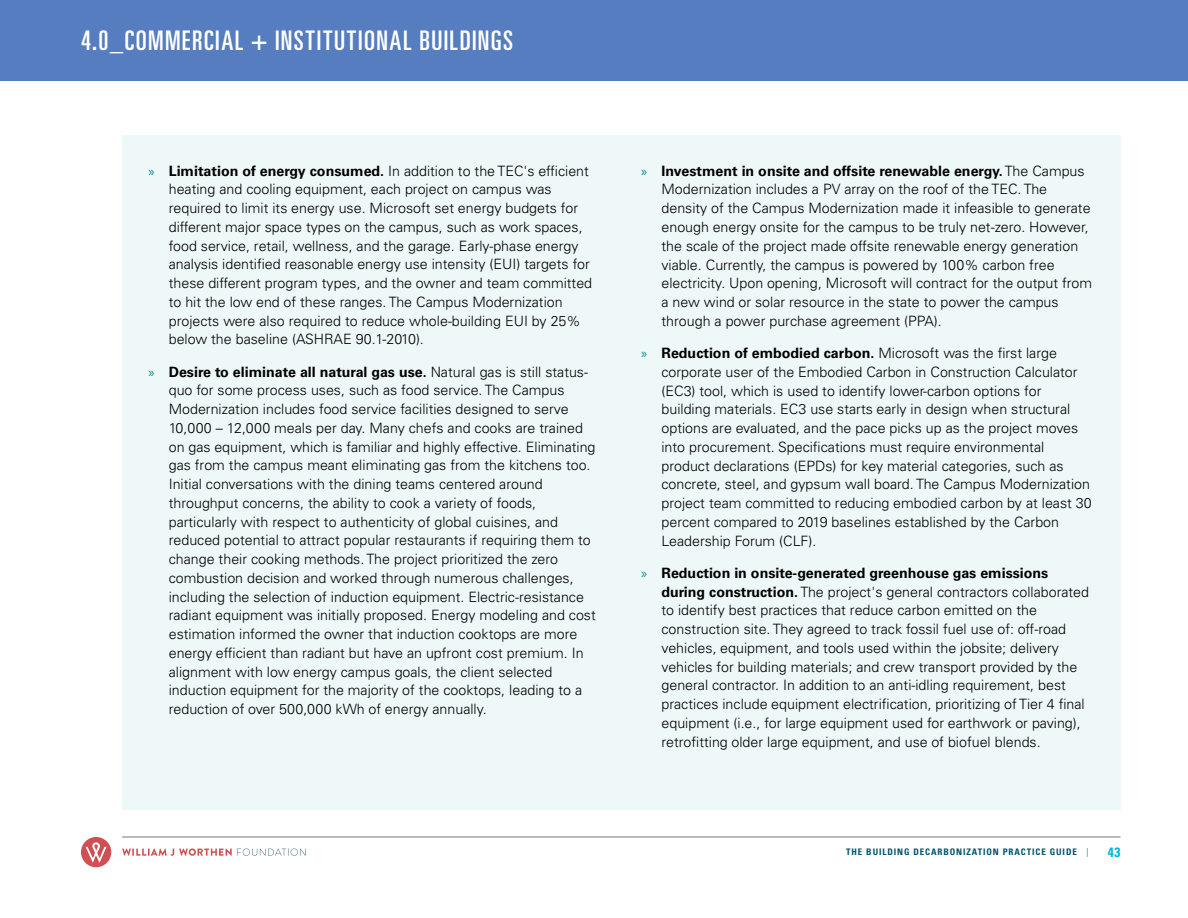
<style>
.page{position:relative;width:1188px;height:918px;background:#fff}
.page>*{position:absolute;margin:0;border:0;box-sizing:border-box;transform-origin:0 0}
.t1{font:27px "Univers LT Pro Ult Cond";letter-spacing:.055em;color:#fff}
.t2{font:300 14.25px/18.8px "Univers LT Pro 45";color:#000}
.t3{font:700 14.25px "Univers LT Pro 65";color:#000}
.t4{font:700 condensed 13.5px "Univers LT Pro";color:#00b3d8}
.t5{font:700 condensed 9px "Univers LT Pro";letter-spacing:.1em;color:#00536d}
.s1{font-family:"Myriad Pro";font-weight:400;color:#028a82}
.s2{font-family:"Univers LT Pro 65";font-weight:700}
.s3{font-family:"Univers LT Pro 45";font-weight:300}
.s4{font-weight:300}
</style>
<div class="page">
<svg style="left:81px;top:837px;width:30px;height:30px"></svg>
<svg style="left:122px;top:848px;width:184px;height:8px"></svg>
<hr style="left:122px;top:837px;width:998px;height:1px;background:#767676">
<div style="left:0;top:0;width:1188px;height:81px;background:#557dbf"></div>
<div style="left:122px;top:135px;width:998px;height:675px;background:#eff8f8"></div>
<h1 class="t1" style="left:81px;top:22px;width:434px">4.0_COMMERCIAL + INSTITUTIONAL BUILDINGS</h1>
<p class="t2" style="left:169px;top:161px;width:425px;text-indent:-20px"><span class="s1">»</span> <span class="s2">Limitation of energy consumed.</span> In addition to the TEC's efficient heating and cooling equipment, each project on campus was required to limit its energy use. Microsoft set energy budgets for different major space types on the campus, such as work spaces, food service, retail, wellness, and the garage. Early-phase energy analysis identified reasonable energy use intensity (EUI) targets for these different program types, and the owner and team committed to hit the low end of these ranges. The Campus Modernization projects were also required to reduce whole-building EUI by 25% below the baseline (ASHRAE 90.1-2010).</p>
<p class="t3" style="left:148px;top:362px;width:441px"><span class="s1">»</span> Desire to eliminate all natural gas use. <span class="s3">Natural gas is still status-</span></p>
<p class="t2" style="left:169px;top:381px;width:429px">quo for some process uses, such as food service. The Campus Modernization includes food service facilities designed to serve 10,000 – 12,000 meals per day. Many chefs and cooks are trained on gas equipment, which is familiar and highly effective. Eliminating gas from the campus meant eliminating gas from the kitchens too.<br>Initial conversations with the dining teams centered around throughput concerns, the ability to cook a variety of foods, particularly with respect to authenticity of global cuisines, and reduced potential to attract popular restaurants if requiring them to change their cooking methods. The project prioritized the zero combustion decision and worked through numerous challenges, including the selection of induction equipment. Electric-resistance radiant equipment was initially proposed. Energy modeling and cost estimation informed the owner that induction cooktops are more energy efficient than radiant but have an upfront cost premium. In alignment with low energy campus goals, the client selected induction equipment for the majority of the cooktops, leading to a reduction of over 500,000 kWh of energy annually.</p>
<p class="t3" style="left:641px;top:161px;width:445px"><span class="s1">»</span> Investment in onsite and offsite renewable energy. <span class="s3">The Campus</span></p>
<p class="t2" style="left:661px;top:180px;width:432px">Modernization includes a PV array on the roof of the TEC. The density of the Campus Modernization made it infeasible to generate enough energy onsite for the campus to be truly net-zero. However, the scale of the project made offsite renewable energy generation viable. Currently, the campus is powered by 100% carbon free electricity. Upon opening, Microsoft will contract for the output from a new wind or solar resource in the state to power the campus through a power purchase agreement (PPA).</p>
<p class="t3" style="left:641px;top:343px;width:417px"><span class="s1">»</span> Reduction of embodied carbon. <span class="s3">Microsoft was the first large</span></p>
<p class="t2" style="left:661px;top:362px;width:432px">corporate user of the Embodied Carbon in Construction Calculator (EC3) tool, which is used to identify lower-carbon options for building materials. EC3 use starts early in design when structural options are evaluated, and the pace picks up as the project moves into procurement. Specifications must require environmental product declarations (EPDs) for key material categories, such as concrete, steel, and gypsum wall board. The Campus Modernization project team committed to reducing embodied carbon by at least 30 percent compared to 2019 baselines established by the Carbon Leadership Forum (CLF).</p>
<p class="t3" style="left:641px;top:563px;width:409px"><span class="s1">»</span> Reduction in onsite-generated greenhouse gas emissions</p>
<p class="t2" style="left:662px;top:582px;width:429px"><span class="s2">during construction.</span> The project's general contractors collaborated to identify best practices that reduce carbon emitted on the construction site. They agreed to track fossil fuel use of: off-road vehicles, equipment, and tools used within the jobsite; delivery vehicles for building materials; and crew transport provided by the general contractor. In addition to an anti-idling requirement, best practices include equipment electrification, prioritizing of Tier 4 final equipment (i.e., for large equipment used for earthwork or paving), retrofitting older large equipment, and use of biofuel blends.</p>
<p class="t5" style="left:846px;top:847px;width:244px">THE BUILDING DECARBONIZATION PRACTICE GUIDE <span class="s4">|</span></p>
<p class="t4" style="left:1108px;top:844px;width:14px">43</p>
</div>
